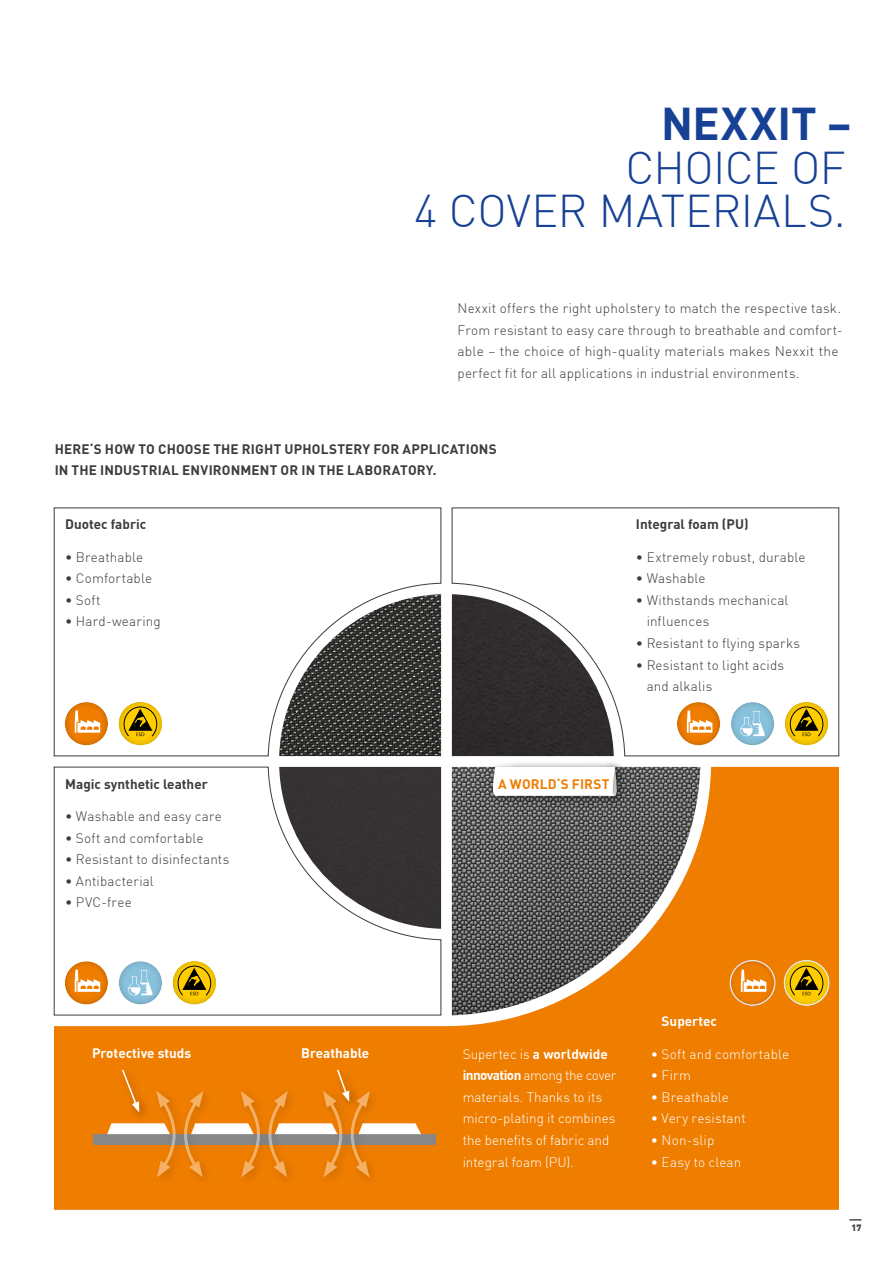
<style>
.page{position:relative;width:893px;height:1263px;background:#fff}
.page>*{position:absolute;margin:0;border:0;box-sizing:border-box;transform-origin:0 0}
.t1{font:300 45px/43.2px "DIN";letter-spacing:-.01em;color:#164194;text-align:right}
.t2{font:700 45px "DIN";letter-spacing:.01em;color:#164194}
.t3{font:300 13.5px/21.6px "DIN";letter-spacing:.01em;color:#3c3c3b}
.t4{font:300 13.5px/21.6px "DIN";letter-spacing:.005em;color:#fff}
.t5{font:700 13.5px/21.6px "DIN";letter-spacing:.01em;color:#3c3c3b}
.t6{font:700 13.5px "DIN";color:#fff}
.t7{font:700 13.5px "DIN";letter-spacing:.015em;color:#ef7d00}
.t8{font:900 9px "DIN";color:#3c3c3b}
.s1{font-weight:700}
</style>
<div class="page">
<svg style="left:54px;top:767px;width:785px;height:443px;fill:#ef7d00"></svg>
<svg style="left:452px;top:507px;width:387px;height:249px"></svg>
<svg style="left:54px;top:507px;width:387px;height:249px"></svg>
<img style="left:452px;top:767px;width:248px;height:248px">
<div style="left:93px;top:1134px;width:343px;height:11px;background:#878787"></div>
<div style="left:151px;top:1086px;width:37px;height:102px;background:#ef7d00"></div>
<div style="left:178px;top:1086px;width:37px;height:102px;background:#ef7d00"></div>
<div style="left:235px;top:1086px;width:37px;height:102px;background:#ef7d00"></div>
<div style="left:262px;top:1086px;width:37px;height:102px;background:#ef7d00"></div>
<div style="left:318px;top:1086px;width:36px;height:102px;background:#ef7d00"></div>
<div style="left:345px;top:1086px;width:36px;height:102px;background:#ef7d00"></div>
<div style="left:116px;top:1065px;width:35px;height:58px;background:#ef7d00"></div>
<div style="left:332px;top:1065px;width:29px;height:47px;background:#ef7d00"></div>
<svg style="left:107px;top:1068px;width:314px;height:109px"></svg>
<div style="left:117px;top:700px;width:46px;height:47px;background:#000;opacity:.25"></div>
<div style="left:64px;top:699px;width:47px;height:47px;background:#000;opacity:.25"></div>
<div style="left:730px;top:699px;width:46px;height:47px;background:#000;opacity:.25"></div>
<div style="left:783px;top:700px;width:46px;height:47px;background:#000;opacity:.25"></div>
<div style="left:676px;top:699px;width:47px;height:47px;background:#000;opacity:.25"></div>
<div style="left:781px;top:958px;width:50px;height:49px;background:#000;opacity:.25"></div>
<div style="left:729px;top:957px;width:49px;height:50px;background:#000;opacity:.25"></div>
<div style="left:118px;top:959px;width:46px;height:46px;background:#000;opacity:.25"></div>
<div style="left:171px;top:959px;width:46px;height:47px;background:#000;opacity:.25"></div>
<div style="left:64px;top:959px;width:47px;height:46px;background:#000;opacity:.25"></div>
<div style="left:602px;top:761px;width:27px;height:47px;background:#000;opacity:.4"></div>
<div style="left:487px;top:761px;width:140px;height:47px;background:#000;opacity:.4"></div>
<svg style="left:493px;top:767px;width:124px;height:29px"></svg>
<img style="left:279px;top:767px;width:162px;height:162px">
<svg style="left:849px;top:1219px;width:12px;height:1px"></svg>
<h1 class="t2" style="left:661px;top:95px;width:192px">NEXXIT –</h1>
<h1 class="t1" style="left:414px;top:145px;width:433px">CHOICE OF<br>4 COVER MATERIALS.</h1>
<p class="t3" style="left:458px;top:297px;width:387px">Nexxit offers the right upholstery to match the respective task.<br>From resistant to easy care through to breathable and comfort&shy;able – the choice of high-quality materials makes Nexxit the perfect fit for all applications in industrial environments.</p>
<p class="t5" style="left:55px;top:437px;width:444px">HERE‘S HOW TO CHOOSE THE RIGHT UPHOLSTERY FOR APPLICATIONS<br>IN THE INDUSTRIAL ENVIRONMENT OR IN THE LABORATORY.</p>
<p class="t5" style="left:65px;top:513px;width:83px">Duotec fabric</p>
<p class="t3" style="left:65px;top:546px;width:80px">• Breathable</p>
<p class="t3" style="left:65px;top:567px;width:88px">• Comfortable</p>
<p class="t3" style="left:65px;top:589px;width:37px">• Soft</p>
<p class="t3" style="left:65px;top:611px;width:97px">• Hard-wearing</p>
<p class="t5" style="left:636px;top:513px;width:114px">Integral foam (PU)</p>
<p class="t3" style="left:636px;top:546px;width:171px">• Extremely robust, durable</p>
<p class="t3" style="left:636px;top:567px;width:71px">• Washable</p>
<p class="t3" style="left:647px;top:589px;width:143px;text-indent:-11px">• Withstands mechanical influences</p>
<p class="t3" style="left:636px;top:632px;width:166px">• Resistant to flying sparks</p>
<p class="t3" style="left:647px;top:654px;width:139px;text-indent:-11px">• Resistant to light acids and alkalis</p>
<p class="t7" style="left:498px;top:775px;width:113px">A WORLD‘S FIRST</p>
<p class="t5" style="left:65px;top:772px;width:144px">Magic synthetic leather</p>
<p class="t7" style="left:524px;top:775px;width:82px">ELTNEUHEIT</p>
<p class="t3" style="left:65px;top:805px;width:158px">• Washable and easy care</p>
<p class="t3" style="left:65px;top:827px;width:140px">• Soft and comfortable</p>
<p class="t3" style="left:65px;top:848px;width:166px">• Resistant to disinfectants</p>
<p class="t3" style="left:65px;top:870px;width:90px">• Antibacterial</p>
<p class="t3" style="left:65px;top:891px;width:68px">• PVC-free</p>
<p class="t6" style="left:92px;top:1044px;width:101px">Protective studs</p>
<p class="t6" style="left:301px;top:1044px;width:69px">Breathable</p>
<p class="t4" style="left:463px;top:1043px;width:155px">Supertec is <span class="s1">a worldwide innovation</span> among the cover materials. Thanks to its micro-plating it combines the benefits of fabric and integral foam (PU).</p>
<p class="t6" style="left:662px;top:1012px;width:57px">Supertec</p>
<p class="t4" style="left:651px;top:1043px;width:140px">• Soft and comfortable</p>
<p class="t4" style="left:651px;top:1064px;width:42px">• Firm</p>
<p class="t4" style="left:651px;top:1086px;width:80px">• Breathable</p>
<p class="t4" style="left:651px;top:1107px;width:96px">• Very resistant</p>
<p class="t4" style="left:651px;top:1129px;width:65px">• Non-slip</p>
<p class="t4" style="left:651px;top:1151px;width:92px">• Easy to clean</p>
<p class="t8" style="left:851px;top:1221px;width:12px">17</p>
</div>
